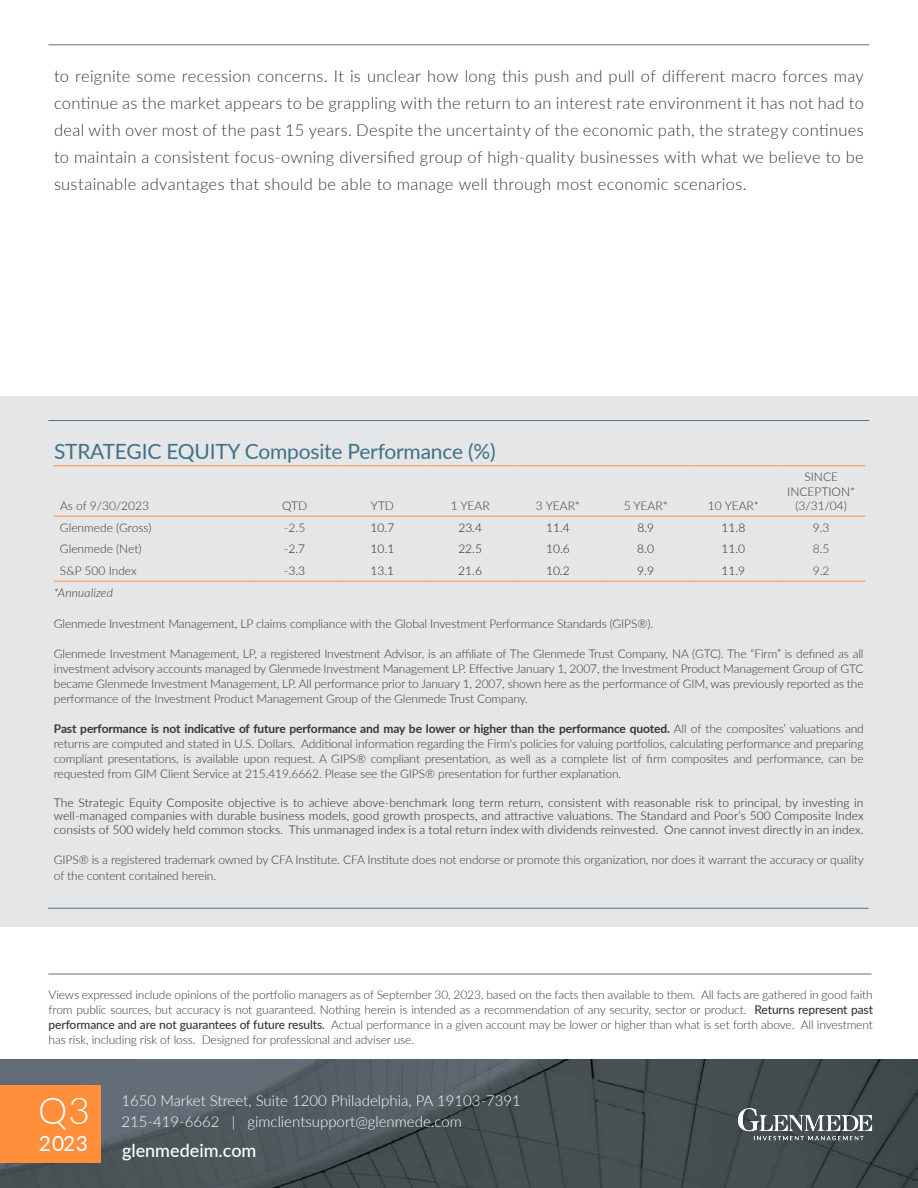
<style>
.page{position:relative;width:918px;height:1188px;background:#fff}
.page>*{position:absolute;margin:0;border:0;box-sizing:border-box;transform-origin:0 0}
.Event_Title{font:300 37.05px "Lato";color:#fff}
.Blue_Body-_left_justify{font:21px "Lato";letter-spacing:-.01em;color:#3f708a}
.Event_Title-2{font:21px "Lato";color:#fff}
.t1{font:500 18px "Lato";color:#fff}
.Blue_Body-_left_justify-2{font:300 16.5px/27px "Lato";letter-spacing:.02em;color:#393637;text-align:justify}
.t2{font:300 15px "Lato";color:#fff}
.Blue_Body-_left_justify-3{font:300 12px/15px "Lato";letter-spacing:-.01em;color:#393637;text-align:justify}
.t3{font:300 12px/13.5px "Lato";letter-spacing:.01em;color:#231f20;text-align:justify}
.Blue_Body-_left_justify-4{font:italic 300 12px "Lato";letter-spacing:.015em;color:#393637}
.s1{font-weight:700}
.s2{font-weight:500}
</style>
<div class="page">
<hr style="left:48px;top:45px;width:821px;height:1px;background:#5e6f7e">
<img style="left:0;top:1060px;width:918px;height:128px">
<div style="left:0;top:1085px;width:100px;height:78px;background:#ff8f3b"></div>
<hr style="left:48px;top:974px;width:824px;height:1px;background:#5e6f7e">
<div style="left:0;top:396px;width:918px;height:531px;background:#e5e6e7"></div>
<hr style="left:48px;top:420px;width:821px;height:1px;background:#5e6f7e">
<hr style="left:48px;top:908px;width:821px;height:1px;background:#5e6f7e">
<hr style="left:54px;top:581px;width:197px;height:1px;background:#ff8f3b">
<hr style="left:251px;top:581px;width:88px;height:1px;background:#ff8f3b">
<hr style="left:339px;top:581px;width:87px;height:1px;background:#ff8f3b">
<hr style="left:426px;top:581px;width:88px;height:1px;background:#ff8f3b">
<hr style="left:514px;top:581px;width:88px;height:1px;background:#ff8f3b">
<hr style="left:602px;top:581px;width:88px;height:1px;background:#ff8f3b">
<hr style="left:690px;top:581px;width:87px;height:1px;background:#ff8f3b">
<hr style="left:777px;top:581px;width:88px;height:1px;background:#ff8f3b">
<hr style="left:54px;top:465px;width:197px;height:1px;background:#ff8f3b">
<hr style="left:251px;top:465px;width:88px;height:1px;background:#ff8f3b">
<hr style="left:339px;top:465px;width:87px;height:1px;background:#ff8f3b">
<hr style="left:426px;top:465px;width:88px;height:1px;background:#ff8f3b">
<hr style="left:514px;top:465px;width:88px;height:1px;background:#ff8f3b">
<hr style="left:602px;top:465px;width:88px;height:1px;background:#ff8f3b">
<hr style="left:690px;top:465px;width:87px;height:1px;background:#ff8f3b">
<hr style="left:777px;top:465px;width:88px;height:1px;background:#ff8f3b">
<hr style="left:54px;top:516px;width:197px;height:1px;background:#ff8f3b">
<hr style="left:251px;top:516px;width:88px;height:1px;background:#ff8f3b">
<hr style="left:339px;top:516px;width:87px;height:1px;background:#ff8f3b">
<hr style="left:426px;top:516px;width:88px;height:1px;background:#ff8f3b">
<hr style="left:514px;top:516px;width:88px;height:1px;background:#ff8f3b">
<hr style="left:602px;top:516px;width:88px;height:1px;background:#ff8f3b">
<hr style="left:690px;top:516px;width:87px;height:1px;background:#ff8f3b">
<hr style="left:777px;top:516px;width:88px;height:1px;background:#ff8f3b">
<img style="left:724px;top:1107px;width:162px;height:35px">
<p class="Blue_Body-_left_justify-2" style="left:54px;top:62px;width:811px">to reignite some recession concerns. It is unclear how long this push and pull of different macro forces may continue as the market appears to be grappling with the return to an interest rate environment it has not had to deal with over most of the past 15 years. Despite the uncertainty of the economic path, the strategy continues to maintain a consistent focus-owning diversified group of high-quality businesses with what we believe to be sustainable advantages that should be able to manage well through most economic scenarios.</p>
<p class="Blue_Body-_left_justify" style="left:54px;top:437px;width:443px">STRATEGIC EQUITY Composite Performance (%)</p>
<p class="Blue_Body-_left_justify-3" style="left:60px;top:498px;width:91px">As of 9/30/2023</p>
<p class="Blue_Body-_left_justify-3" style="left:282px;top:498px;width:27px">QTD</p>
<p class="Blue_Body-_left_justify-3" style="left:371px;top:498px;width:25px">YTD</p>
<p class="Blue_Body-_left_justify-3" style="left:451px;top:498px;width:41px">1 YEAR</p>
<p class="Blue_Body-_left_justify-3" style="left:536px;top:498px;width:46px">3 YEAR*</p>
<p class="Blue_Body-_left_justify-3" style="left:624px;top:498px;width:46px">5 YEAR*</p>
<p class="Blue_Body-_left_justify-3" style="left:708px;top:498px;width:53px">10 YEAR*</p>
<p class="Blue_Body-_left_justify-3" style="left:787px;top:469px;width:69px;line-height:14.4px;text-align:center">SINCE<br>INCEPTION* (3/31/04)</p>
<p class="Blue_Body-_left_justify-3" style="left:60px;top:520px;width:93px">Glenmede (Gross)</p>
<p class="Blue_Body-_left_justify-3" style="left:284px;top:520px;width:23px">-2.5</p>
<p class="t3" style="left:371px;top:520px;width:25px">10.7</p>
<p class="t3" style="left:458px;top:520px;width:25px">23.4</p>
<p class="t3" style="left:546px;top:520px;width:25px">11.4</p>
<p class="t3" style="left:637px;top:520px;width:18px">8.9</p>
<p class="t3" style="left:722px;top:520px;width:25px">11.8</p>
<p class="Blue_Body-_left_justify-3" style="left:813px;top:520px;width:18px">9.3</p>
<p class="Blue_Body-_left_justify-3" style="left:60px;top:541px;width:83px">Glenmede (Net)</p>
<p class="t3" style="left:284px;top:542px;width:23px">-2.7</p>
<p class="t3" style="left:371px;top:542px;width:25px">10.1</p>
<p class="t3" style="left:458px;top:542px;width:25px">22.5</p>
<p class="t3" style="left:546px;top:542px;width:25px">10.6</p>
<p class="t3" style="left:637px;top:542px;width:18px">8.0</p>
<p class="t3" style="left:722px;top:542px;width:25px">11.0</p>
<p class="Blue_Body-_left_justify-3" style="left:813px;top:541px;width:18px">8.5</p>
<p class="Blue_Body-_left_justify-3" style="left:60px;top:563px;width:78px">S&amp;P 500 Index</p>
<p class="t3" style="left:284px;top:564px;width:23px">-3.3</p>
<p class="t3" style="left:371px;top:564px;width:25px">13.1</p>
<p class="t3" style="left:458px;top:564px;width:25px">21.6</p>
<p class="t3" style="left:546px;top:564px;width:25px">10.2</p>
<p class="t3" style="left:637px;top:564px;width:18px">9.9</p>
<p class="t3" style="left:722px;top:564px;width:25px">11.9</p>
<p class="Blue_Body-_left_justify-3" style="left:813px;top:563px;width:18px">9.2</p>
<p class="Blue_Body-_left_justify-4" style="left:54px;top:584px;width:61px">*Annualized</p>
<p class="Blue_Body-_left_justify-3" style="left:54px;top:616px;width:601px">Glenmede Investment Management, LP claims compliance with the Global Investment Performance Standards (GIPS®).</p>
<p class="Blue_Body-_left_justify-3" style="left:54px;top:646px;width:811px">Glenmede Investment Management, LP, a registered Investment Advisor, is an affiliate of The Glenmede Trust Company, NA (GTC). The “Firm” is defined as all investment advisory accounts managed by Glenmede Investment Management LP. Effective January 1, 2007, the Investment Product Management Group of GTC became Glenmede Investment Management, LP. All performance prior to January 1, 2007, shown here as the performance of GIM, was previously reported as the performance of the Investment Product Management Group of the Glenmede Trust Company.</p>
<p class="Blue_Body-_left_justify-3" style="left:54px;top:721px;width:811px"><span class="s1">Past performance is not indicative of future performance and may be lower or higher than the performance quoted.</span> All of the composites’ valuations and returns are computed and stated in U.S. Dollars. Additional information regarding the Firm's policies for valuing portfolios, calculating performance and preparing compliant presentations, is available upon request. A GIPS® compliant presentation, as well as a complete list of firm composites and performance, can be requested from GIM Client Service at 215.419.6662. Please see the GIPS® presentation for further explanation.</p>
<p class="t3" style="left:54px;top:795px;width:811px">The Strategic Equity Composite objective is to achieve above-benchmark long term return, consistent with reasonable risk to principal, by investing in well-managed companies with durable business models, good growth prospects, and attractive valuations. The Standard and Poor’s 500 Composite Index consists of 500 widely held common stocks. This unmanaged index is a total return index with dividends reinvested. One cannot invest directly in an index.</p>
<p class="Blue_Body-_left_justify-3" style="left:54px;top:851px;width:812px;line-height:16.5px">GIPS® is a registered trademark owned by CFA Institute. CFA Institute does not endorse or promote this organization, nor does it warrant the accuracy or quality of the content contained herein.</p>
<p class="Blue_Body-_left_justify-3" style="left:49px;top:987px;width:826px">Views expressed include opinions of the portfolio managers as of September 30, 2023, based on the facts then available to them. All facts are gathered in good faith from public sources, but accuracy is not guaranteed. Nothing herein is intended as a recommendation of any security, sector or product. <span class="s2">Returns represent past performance and are not guarantees of future results.</span> Actual performance in a given account may be lower or higher than what is set forth above. All investment has risk, including risk of loss. Designed for professional and adviser use.</p>
<p class="Event_Title" style="left:38px;top:1085px;width:53px">Q3</p>
<p class="Event_Title-2" style="left:39px;top:1128px;width:51px">2023</p>
<p class="t2" style="left:122px;top:1091px;width:401px">1650 Market Street, Suite 1200 Philadelphia, PA 19103-7391</p>
<p class="t2" style="left:122px;top:1112px;width:342px">215-419-6662 | gimclientsupport@glenmede.com</p>
<p class="t1" style="left:122px;top:1138px;width:136px">glenmedeim.com</p>
</div>
